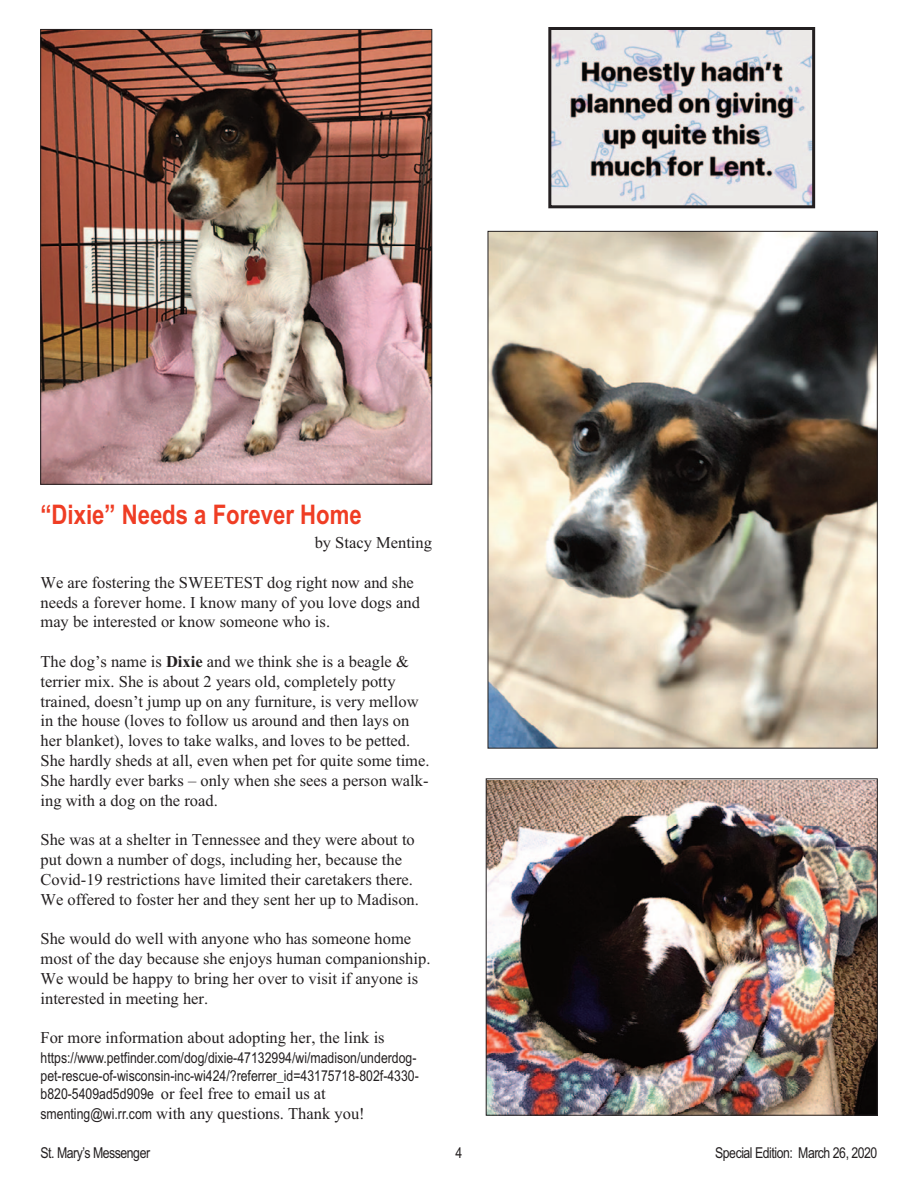
<style>
.page{position:relative;width:918px;height:1188px;background:#fff}
.page>*{position:absolute;margin:0;border:0;box-sizing:border-box;transform-origin:0 0}
.t1{font:700 27px "Arial Narrow";color:#ef3d24}
.t2{font:16.5px/19.8px "Times New Roman";color:#231f20}
.t3{font:15px/18px "Arial Narrow";color:#231f20}
.t4{font:15px "Arial Narrow";letter-spacing:-.03em;color:#231f20}
.s1{font-weight:700}
.s2{font-family:"Arial Narrow";font-size:15px}
</style>
<div class="page">
<img style="left:488px;top:781px;width:388px;height:332px">
<div style="left:486px;top:779px;width:392px;height:336px;border:1px solid #231f20"></div>
<img style="left:42px;top:31px;width:388px;height:452px">
<img style="left:490px;top:233px;width:385px;height:513px">
<img style="left:552px;top:31px;width:259px;height:173px">
<div style="left:548px;top:27px;width:267px;height:181px;border:3px solid #231f20"></div>
<p class="t1" style="left:41px;top:505px;width:323px">“Dixie” Needs a Forever Home</p>
<p class="t2" style="left:315px;top:534px;width:119px">by Stacy Menting</p>
<p class="t2" style="left:41px;top:574px;width:381px">We are fostering the SWEETEST dog right now and she needs a forever home. I know many of you love dogs and may be interested or know someone who is.</p>
<p class="t2" style="left:41px;top:653px;width:391px">The dog’s name is <span class="s1">Dixie</span> and we think she is a beagle &amp; terrier mix. She is about 2 years old, completely potty trained, doesn’t jump up on any furniture, is very mellow in the house (loves to follow us around and then lays on her blanket), loves to take walks, and loves to be petted.<br>She hardly sheds at all, even when pet for quite some time.</p>
<p class="t2" style="left:41px;top:772px;width:390px">She hardly ever barks – only when she sees a person walk&shy;ing with a dog on the road.</p>
<p class="t2" style="left:41px;top:831px;width:380px">She was at a shelter in Tennessee and they were about to put down a number of dogs, including her, because the Covid-19 restrictions have limited their caretakers there.<br>We offered to foster her and they sent her up to Madison.</p>
<p class="t2" style="left:41px;top:930px;width:391px">She would do well with anyone who has someone home most of the day because she enjoys human companionship.<br>We would be happy to bring her over to visit if anyone is interested in meeting her.</p>
<p class="t2" style="left:41px;top:1029px;width:346px">For more information about adopting her, the link is</p>
<p class="t3" style="left:41px;top:1050px;width:380px">https://www.petfinder.com/dog/dixie-47132994/wi/madison/underdog&shy;pet-rescue-of-wisconsin-inc-wi424/?referrer_id=43175718-802f-4330-</p>
<p class="t2" style="left:41px;top:1085px;width:326px"><span class="s2">b820-5409ad5d909e</span> or feel free to email us at <span class="s2">smenting@wi.rr.com</span> with any questions. Thank you!</p>
<p class="t4" style="left:41px;top:1147px;width:111px">St. Mary’s Messenger</p>
<p class="t3" style="left:456px;top:1145px;width:8px">4</p>
<p class="t4" style="left:715px;top:1147px;width:164px">Special Edition: March 26, 2020</p>
</div>
